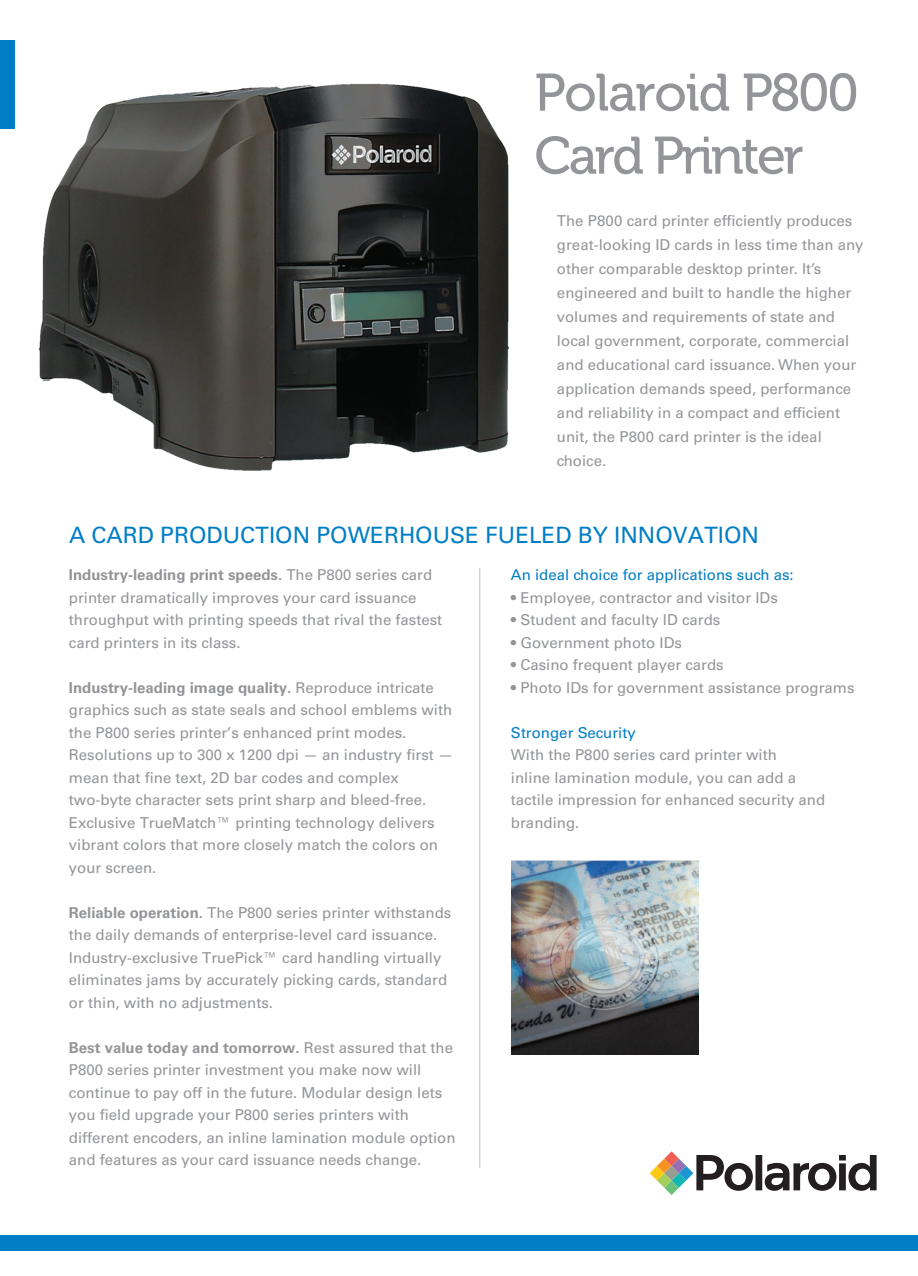
<style>
.page{position:relative;width:918px;height:1276px;background:#fff}
.page>*{position:absolute;margin:0;border:0;box-sizing:border-box;transform-origin:0 0}
.t1{font:52.5px/63px "Museo 500";letter-spacing:-.05em;color:#939598}
.t2{font:22.5px "Univers LT Std";color:#007ec5}
.t3{font:15px/22.5px "Univers LT Std";color:#939598}
.t4{font:15px "Univers LT Std";color:#007ec5}
.s1{font-weight:700}
</style>
<div class="page">
<img style="left:511px;top:860px;width:187px;height:194px">
<div style="left:1px;top:40px;width:14px;height:89px;background:#007ec5"></div>
<div style="left:0;top:1235px;width:918px;height:16px;background:#007ec5"></div>
<img style="left:38px;top:83px;width:472px;height:388px">
<img style="left:480px;top:569px;width:1px;height:598px">
<svg style="left:650px;top:1151px;width:227px;height:44px"></svg>
<h1 class="t1" style="left:535px;top:62px;width:326px">Polaroid P800<br>Card Printer</h1>
<p class="t3" style="left:557px;top:208px;width:308px;line-height:24px">The P800 card printer efficiently produces great-looking ID cards in less time than any other comparable desktop printer. It’s engineered and built to handle the higher volumes and requirements of state and local government, corporate, commercial and educational card issuance. When your application demands speed, performance and reliability in a compact and efficient unit, the P800 card printer is the ideal choice.</p>
<h2 class="t2" style="left:69px;top:521px;width:692px">A CARD PRODUCTION POWERHOUSE FUELED BY INNOVATION</h2>
<p class="t3" style="left:69px;top:563px;width:375px"><span class="s1">Industry-leading print speeds.</span> The P800 series card printer dramatically improves your card issuance throughput with printing speeds that rival the fastest card printers in its class.</p>
<p class="t3" style="left:69px;top:676px;width:386px"><span class="s1">Industry-leading image quality.</span> Reproduce intricate graphics such as state seals and school emblems with the P800 series printer’s enhanced print modes.<br>Resolutions up to 300 x 1200 dpi — an industry first — mean that fine text, 2D bar codes and complex two-byte character sets print sharp and bleed-free.<br>Exclusive TrueMatch™ printing technology delivers vibrant colors that more closely match the colors on your screen.</p>
<p class="t3" style="left:69px;top:901px;width:384px"><span class="s1">Reliable operation.</span> The P800 series printer withstands the daily demands of enterprise-level card issuance.<br>Industry-exclusive TruePick™ card handling virtually eliminates jams by accurately picking cards, standard or thin, with no adjustments.</p>
<p class="t3" style="left:69px;top:1036px;width:388px"><span class="s1">Best value today and tomorrow.</span> Rest assured that the P800 series printer investment you make now will continue to pay off in the future. Modular design lets you field upgrade your P800 series printers with different encoders, an inline lamination module option and features as your card issuance needs change.</p>
<p class="t4" style="left:511px;top:566px;width:284px">An ideal choice for applications such as:</p>
<p class="t3" style="left:511px;top:586px;width:268px">• Employee, contractor and visitor IDs</p>
<p class="t3" style="left:511px;top:608px;width:211px">• Student and faculty ID cards</p>
<p class="t3" style="left:511px;top:631px;width:173px">• Government photo IDs</p>
<p class="t3" style="left:511px;top:653px;width:214px">• Casino frequent player cards</p>
<p class="t3" style="left:511px;top:676px;width:345px">• Photo IDs for government assistance programs</p>
<p class="t4" style="left:511px;top:723px;width:126px">Stronger Security</p>
<p class="t3" style="left:511px;top:743px;width:316px">With the P800 series card printer with<br>inline lamination module, you can add a tactile impression for enhanced security and branding.</p>
</div>
